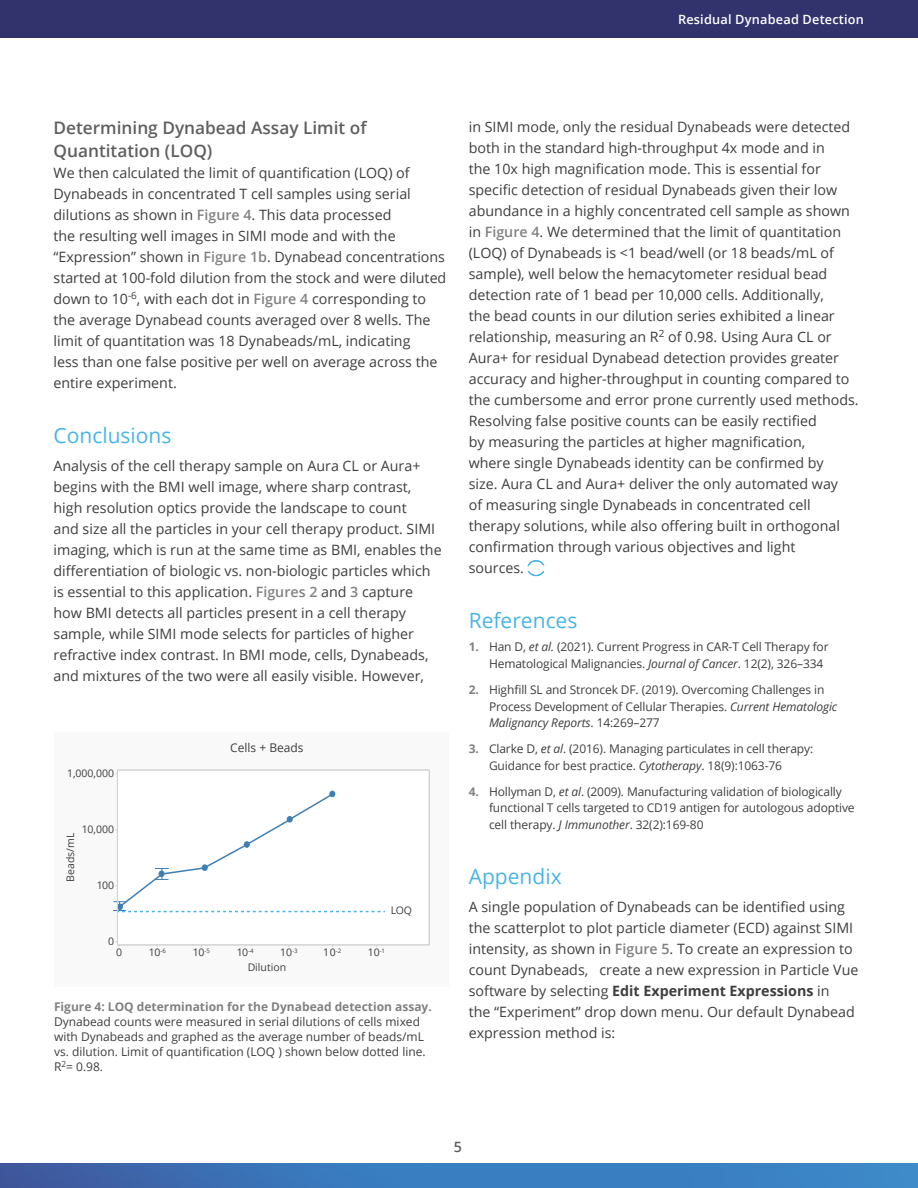
<style>
.page{position:relative;width:918px;height:1188px;background:#fff}
.page>*{position:absolute;margin:0;border:0;box-sizing:border-box;transform-origin:0 0}
.t1{font:21px "Open Sans";color:#49b4e6}
.t2{font:600 17.25px/22.5px "Open Sans";color:#5e605f}
.t3{font:14.25px/21px "Open Sans";color:#3e3e3f}
.t4{font:600 14.25px "Open Sans";color:#5e605f}
.t5{font:600 12.75px "Open Sans";letter-spacing:.015em;color:#fff}
.t6{font:12px/16.5px "Open Sans";letter-spacing:-.01em;color:#3e3e3f}
.t7{font:700 12px "Open Sans";color:#828181}
.t8{font:10.5px "Open Sans";color:#3e3e3f}
.s1{font-weight:600;color:#828181}
.s2{font-weight:700;color:#828181}
.s3{font-style:italic}
.s4{font-weight:700}
</style>
<div class="page">
<div style="left:0;top:0;width:918px;height:38px;background:#32336d"></div>
<img style="left:0;top:1163px;width:918px;height:25px">
<svg style="left:528px;top:560px;width:16px;height:16px"></svg>
<div style="left:54px;top:732px;width:395px;height:255px;background:#f9f9f9"></div>
<div style="left:117px;top:770px;width:312px;height:175px;background:#fff"></div>
<svg style="left:113px;top:791px;width:272px;height:121px"></svg>
<div style="left:117px;top:770px;width:312px;height:175px;border:1px solid #d1d3d3"></div>
<p class="t5" style="left:678px;top:11px;width:187px">Residual Dynabead Detection</p>
<p class="t2" style="left:54px;top:116px;width:315px">Determining Dynabead Assay Limit of<br>Quantitation (LOQ)</p>
<p class="t3" style="left:54px;top:162px;width:394px">We then calculated the limit of quantification (LOQ) of Dynabeads in concentrated T cell samples using serial dilutions as shown in <span class="s1">Figure 4</span>. This data processed<br>the resulting well images in SIMI mode and with the “Expression” shown in <span class="s1">Figure 1b</span>. Dynabead concentrations started at 100-fold dilution from the stock and were diluted down to 10<sup>-6</sup>, with each dot in <span class="s1">Figure 4</span> corresponding to the average Dynabead counts averaged over 8 wells. The limit of quantitation was 18 Dynabeads/mL, indicating<br>less than one false positive per well on average across the entire experiment.</p>
<h1 class="t1" style="left:54px;top:421px;width:119px">Conclusions</h1>
<p class="t3" style="left:54px;top:455px;width:390px">Analysis of the cell therapy sample on Aura CL or Aura+ begins with the BMI well image, where sharp contrast, high resolution optics provide the landscape to count<br>and size all the particles in your cell therapy product. SIMI imaging, which is run at the same time as BMI, enables the differentiation of biologic vs. non-biologic particles which is essential to this application. <span class="s1">Figures 2</span> and <span class="s1">3</span> capture how BMI detects all particles present in a cell therapy sample, while SIMI mode selects for particles of higher refractive index contrast. In BMI mode, cells, Dynabeads, and mixtures of the two were all easily visible. However,</p>
<p class="t8" style="left:67px;top:766px;width:49px">1,000,000</p>
<p class="t8" style="left:63px;top:882px;width:51px;rotate:-90deg">Beads/mL</p>
<p class="t8" style="left:82px;top:822px;width:34px">10,000</p>
<p class="t8" style="left:96px;top:878px;width:20px">100</p>
<p class="t8" style="left:108px;top:934px;width:8px">0</p>
<p class="t8" style="left:116px;top:945px;width:8px">0</p>
<p class="t6" style="left:230px;top:739px;width:75px">Cells + Beads</p>
<p class="t8" style="left:149px;top:945px;width:19px">10<sup>-6</sup></p>
<p class="t8" style="left:192px;top:945px;width:19px">10<sup>-5</sup></p>
<p class="t8" style="left:236px;top:945px;width:19px">10<sup>-4</sup></p>
<p class="t8" style="left:280px;top:945px;width:19px">10<sup>-3</sup></p>
<p class="t8" style="left:324px;top:945px;width:19px">10<sup>-2</sup></p>
<p class="t8" style="left:248px;top:960px;width:40px">Dilution</p>
<p class="t8" style="left:390px;top:903px;width:23px">LOQ</p>
<p class="t8" style="left:368px;top:945px;width:19px">10<sup>-1</sup></p>
<p class="t7" style="left:54px;top:999px;width:379px">Figure 4: LOQ determination for the Dynabead detection assay.</p>
<p class="t6" style="left:54px;top:1014px;width:373px;line-height:15px">Dynabead counts were measured in serial dilutions of cells mixed with Dynabeads and graphed as the average number of beads/mL vs. dilution. Limit of quantification (LOQ ) shown below dotted line.<br>R<sup>2</sup>= 0.98.</p>
<p class="t3" style="left:469px;top:116px;width:391px">in SIMI mode, only the residual Dynabeads were detected both in the standard high-throughput 4x mode and in<br>the 10x high magnification mode. This is essential for specific detection of residual Dynabeads given their low abundance in a highly concentrated cell sample as shown in <span class="s1">Figure 4</span>. We determined that the limit of quantitation (LOQ) of Dynabeads is &lt;1 bead/well (or 18 beads/mL of sample), well below the hemacytometer residual bead detection rate of 1 bead per 10,000 cells. Additionally,<br>the bead counts in our dilution series exhibited a linear relationship, measuring an R<sup>2</sup> of 0.98. Using Aura CL or Aura+ for residual Dynabead detection provides greater accuracy and higher-throughput in counting compared to the cumbersome and error prone currently used methods.<br>Resolving false positive counts can be easily rectified<br>by measuring the particles at higher magnification,<br>where single Dynabeads identity can be confirmed by<br>size. Aura CL and Aura+ deliver the only automated way<br>of measuring single Dynabeads in concentrated cell therapy solutions, while also offering built in orthogonal confirmation through various objectives and light<br>sources.</p>
<h1 class="t1" style="left:469px;top:606px;width:110px">References</h1>
<p class="t6" style="left:489px;top:638px;width:341px;text-indent:-20px"><span class="s2">1.</span> Han D, <span class="s3">et al.</span> (2021). Current Progress in CAR-T Cell Therapy for<br>Hematological Malignancies. <span class="s3">Journal of Cancer</span>. 12(2), 326–334</p>
<p class="t6" style="left:489px;top:681px;width:350px;text-indent:-20px"><span class="s2">2.</span> Highfill SL and Stroncek DF. (2019). Overcoming Challenges in<br>Process Development of Cellular Therapies. <span class="s3">Current Hematologic<br>Malignancy Reports</span>. 14:269–277</p>
<p class="t6" style="left:489px;top:740px;width:326px;text-indent:-20px"><span class="s2">3.</span> Clarke D, <span class="s3">et al</span>. (2016). Managing particulates in cell therapy:<br>Guidance for best practice. <span class="s3">Cytotherapy</span>. 18(9):1063-76</p>
<p class="t6" style="left:489px;top:783px;width:367px;text-indent:-20px"><span class="s2">4.</span> Hollyman D, <span class="s3">et al</span>. (2009). Manufacturing validation of biologically functional T cells targeted to CD19 antigen for autologous adoptive cell therapy. <span class="s3">J Immunother</span>. 32(2):169-80</p>
<h1 class="t1" style="left:469px;top:862px;width:94px">Appendix</h1>
<p class="t3" style="left:469px;top:896px;width:391px">A single population of Dynabeads can be identified using the scatterplot to plot particle diameter (ECD) against SIMI intensity, as shown in <span class="s1">Figure 5</span>. To create an expression to count Dynabeads, create a new expression in Particle Vue software by selecting <span class="s4">Edit Experiment Expressions</span> in<br>the “Experiment” drop down menu. Our default Dynabead expression method is:</p>
<p class="t4" style="left:454px;top:1137px;width:10px">5</p>
</div>
